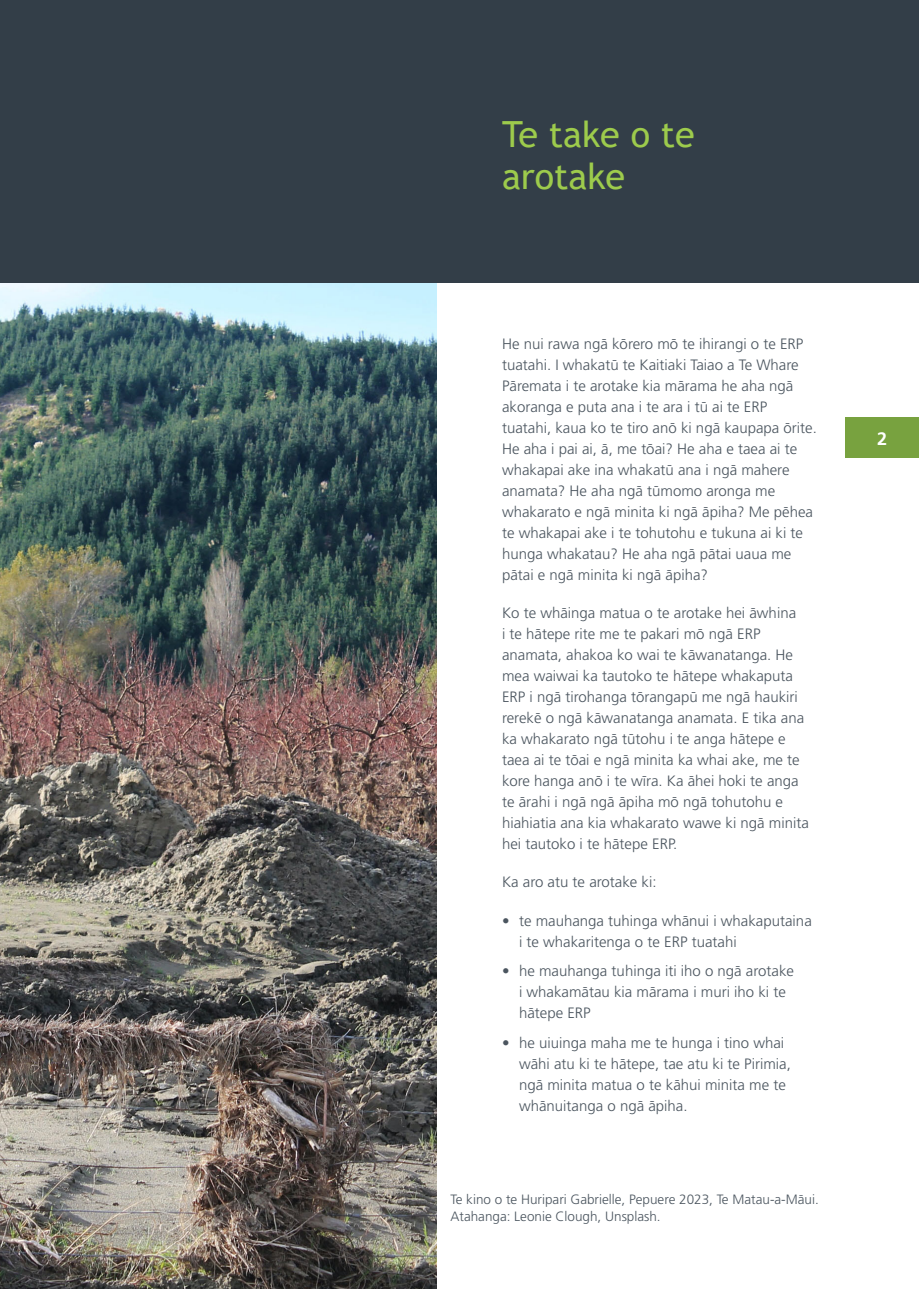
<style>
.page{position:relative;width:919px;height:1289px;background:#fff}
.page>*{position:absolute;margin:0;border:0;box-sizing:border-box;transform-origin:0 0}
.Heading_1{font:36px/42px "Trebuchet MS";color:#9dcb4c}
.Page_number{font:700 18px "Frutiger LT Pro";color:#fff}
.Paragraph_text{font:300 15px/21px "Frutiger LT Pro";color:#4b555f}
.Photo_credit{font:300 13.5px/16.5px "Frutiger LT Pro";color:#4b555f}
</style>
<div class="page">
<img style="left:0;top:282px;width:436px;height:1006px">
<div style="left:0;top:0;width:918px;height:282px;background:#333e48"></div>
<div style="left:845px;top:417px;width:73px;height:41px;background:#78a23f"></div>
<p class="Heading_1" style="left:502px;top:113px;width:194px">Te take o te arotake</p>
<p class="Paragraph_text" style="left:502px;top:333px;width:316px">He nui rawa ngā kōrero mō te ihirangi o te ERP tuatahi. I whakatū te Kaitiaki Taiao a Te Whare Pāremata i te arotake kia mārama he aha ngā akoranga e puta ana i te ara i tū ai te ERP tuatahi, kaua ko te tiro anō ki ngā kaupapa ōrite.<br>He aha i pai ai, ā, me tōai? He aha e taea ai te whakapai ake ina whakatū ana i ngā mahere anamata? He aha ngā tūmomo aronga me whakarato e ngā minita ki ngā āpiha? Me pēhea te whakapai ake i te tohutohu e tukuna ai ki te hunga whakatau? He aha ngā pātai uaua me pātai e ngā minita ki ngā āpiha?</p>
<p class="Paragraph_text" style="left:502px;top:602px;width:308px">Ko te whāinga matua o te arotake hei āwhina<br>i te hātepe rite me te pakari mō ngā ERP anamata, ahakoa ko wai te kāwanatanga. He mea waiwai ka tautoko te hātepe whakaputa ERP i ngā tirohanga tōrangapū me ngā haukiri rerekē o ngā kāwanatanga anamata. E tika ana ka whakarato ngā tūtohu i te anga hātepe e taea ai te tōai e ngā minita ka whai ake, me te kore hanga anō i te wīra. Ka āhei hoki te anga te ārahi i ngā ngā āpiha mō ngā tohutohu e hiahiatia ana kia whakarato wawe ki ngā minita hei tautoko i te hātepe ERP.</p>
<p class="Paragraph_text" style="left:502px;top:871px;width:156px">Ka aro atu te arotake ki:</p>
<p class="Paragraph_text" style="left:519px;top:909px;width:294px;text-indent:-17px">• te mauhanga tuhinga whānui i whakaputaina i te whakaritenga o te ERP tuatahi</p>
<p class="Paragraph_text" style="left:519px;top:960px;width:276px;text-indent:-17px">• he mauhanga tuhinga iti iho o ngā arotake i whakamātau kia mārama i muri iho ki te hātepe ERP</p>
<p class="Paragraph_text" style="left:519px;top:1031px;width:273px;text-indent:-17px">• he uiuinga maha me te hunga i tino whai wāhi atu ki te hātepe, tae atu ki te Pirimia, ngā minita matua o te kāhui minita me te whānuitanga o ngā āpiha.</p>
<p class="Photo_credit" style="left:450px;top:1191px;width:370px">Te kino o te Huripari Gabrielle, Pepuere 2023, Te Matau-a-Māui.<br>Atahanga: Leonie Clough, Unsplash.</p>
<p class="Page_number" style="left:877px;top:428px;width:12px">2</p>
</div>
